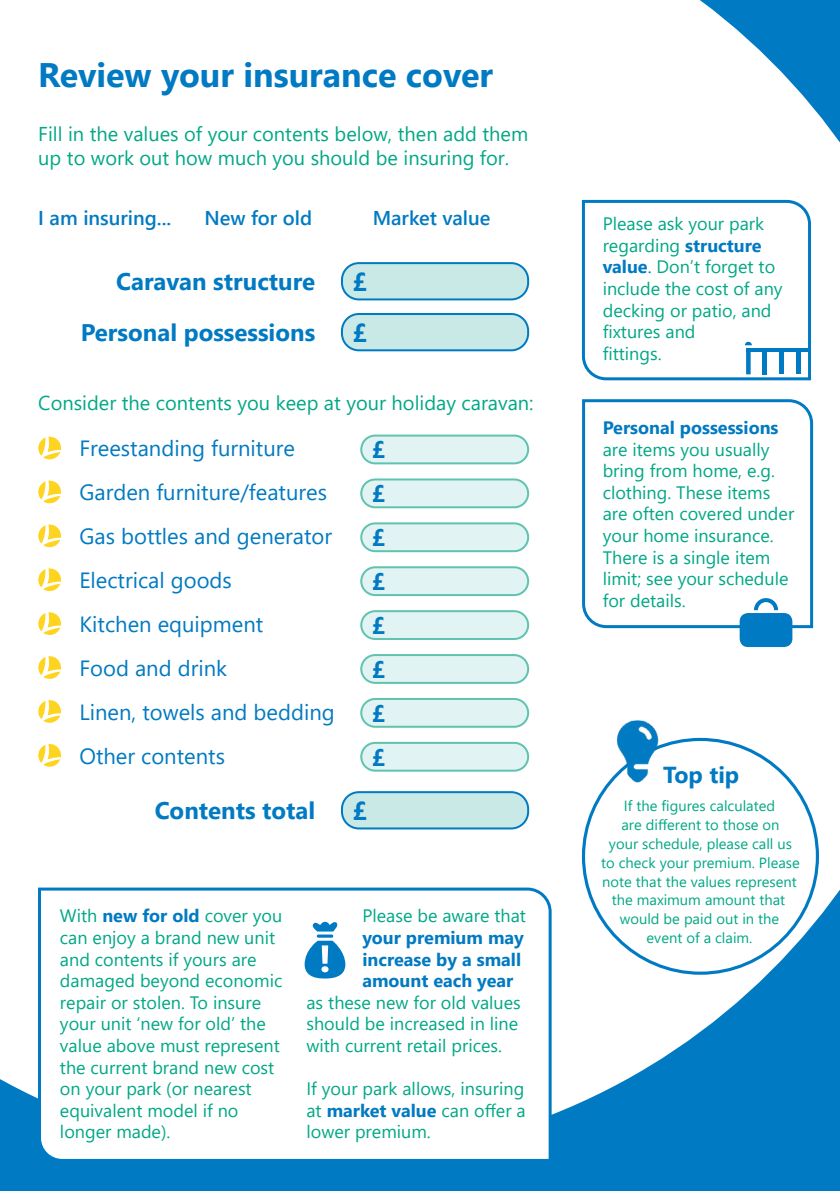
<style>
.page{position:relative;width:840px;height:1191px;background:#fff}
.page>*{position:absolute;margin:0;border:0;box-sizing:border-box;transform-origin:0 0}
.t1{font:700 34px "Segoe LD Headings";color:#007ac2}
.t2{font:700 26px/50.8px "Segoe UI";color:#007ac2}
.t3{font:700 24px/43.8px "Segoe UI";color:#007ac2;text-align:justify}
.t4{font:700 23.2px "Segoe UI";color:#007ac2}
.t5{font:22px/44px "Segoe UI";color:#007ac2}
.t6{font:20px/24px "Segoe UI";color:#00a886}
.t7{font:600 20px "Segoe UI";color:#007ac2}
.t8{font:18px/21.6px "Segoe UI";color:#00a886}
.t9{font:700 18px/21.6px "Segoe UI";color:#007ac2}
.t10{font:14.6px/19px "Segoe UI";color:#00a886;text-align:center}
.s1{font-weight:700;color:#007ac2}
.s2{color:#007ac2}
</style>
<div class="page">
<div style="left:0;top:0;width:839px;height:1191px;background:#007ac2"></div>
<div style="left:0;top:0;width:839px;height:1114px;background:#fff"></div>
<svg style="left:580px;top:198px;width:232px;height:184px;background:#eef6fb"></svg>
<div style="left:580px;top:398px;width:234px;height:231px;background:#fff"></div>
<div style="left:36px;top:886px;width:517px;height:273px;background:#fff"></div>
<svg style="left:38px;top:437px;width:23px;height:22px"></svg>
<svg style="left:38px;top:480px;width:23px;height:23px"></svg>
<svg style="left:38px;top:524px;width:23px;height:23px"></svg>
<svg style="left:38px;top:568px;width:23px;height:23px"></svg>
<svg style="left:38px;top:612px;width:23px;height:23px"></svg>
<svg style="left:38px;top:656px;width:23px;height:23px"></svg>
<svg style="left:38px;top:700px;width:23px;height:23px"></svg>
<svg style="left:38px;top:744px;width:23px;height:22px"></svg>
<div style="left:361px;top:435px;width:167px;height:28px;background:#e2f3f3;border-radius:14px"></div>
<div style="left:360px;top:434px;width:169px;height:30px;border:2px solid #5fc3af;border-radius:14px"></div>
<div style="left:361px;top:479px;width:167px;height:28px;background:#e2f3f3;border-radius:14px"></div>
<div style="left:360px;top:478px;width:169px;height:30px;border:2px solid #5fc3af;border-radius:14px"></div>
<div style="left:361px;top:523px;width:167px;height:28px;background:#e2f3f3;border-radius:14px"></div>
<div style="left:360px;top:522px;width:169px;height:30px;border:2px solid #5fc3af;border-radius:14px"></div>
<div style="left:361px;top:567px;width:167px;height:28px;background:#e2f3f3;border-radius:14px"></div>
<div style="left:360px;top:566px;width:169px;height:30px;border:2px solid #5fc3af;border-radius:14px"></div>
<div style="left:361px;top:611px;width:167px;height:28px;background:#e2f3f3;border-radius:14px"></div>
<div style="left:360px;top:610px;width:169px;height:30px;border:2px solid #5fc3af;border-radius:14px"></div>
<div style="left:361px;top:655px;width:167px;height:28px;background:#e2f3f3;border-radius:14px"></div>
<div style="left:360px;top:654px;width:169px;height:30px;border:2px solid #5fc3af;border-radius:14px"></div>
<div style="left:361px;top:699px;width:167px;height:28px;background:#e2f3f3;border-radius:14px"></div>
<div style="left:360px;top:698px;width:169px;height:30px;border:2px solid #5fc3af;border-radius:14px"></div>
<div style="left:361px;top:743px;width:167px;height:27px;background:#e2f3f3;border-radius:14px"></div>
<div style="left:360px;top:742px;width:169px;height:29px;border:2px solid #5fc3af;border-radius:14px"></div>
<div style="left:583px;top:739px;width:234px;height:234px;background:#fff;border-radius:50%"></div>
<img style="left:599px;top:719px;width:87px;height:75px">
<div style="left:342px;top:263px;width:186px;height:36px;background:#c9e9e6;border-radius:17px"></div>
<div style="left:341px;top:262px;width:188px;height:38px;border:2px solid #007ac2;border-radius:17px"></div>
<div style="left:342px;top:314px;width:186px;height:36px;background:#c9e9e6;border-radius:17px"></div>
<div style="left:341px;top:313px;width:188px;height:38px;border:2px solid #007ac2;border-radius:17px"></div>
<svg style="left:310px;top:920px;width:29px;height:11px"></svg>
<hr style="left:317px;top:934px;width:16px;height:3px;background:#007ac2">
<svg style="left:304px;top:940px;width:41px;height:39px"></svg>
<div style="left:342px;top:792px;width:186px;height:36px;background:#c9e9e6;border-radius:17px"></div>
<div style="left:341px;top:791px;width:188px;height:38px;border:2px solid #007ac2;border-radius:17px"></div>
<div style="left:739px;top:613px;width:53px;height:34px;background:#007ac2;border-radius:9px"></div>
<svg style="left:753px;top:598px;width:24px;height:12px"></svg>
<div style="left:795px;top:350px;width:5px;height:24px;background:#007ac2"></div>
<div style="left:778px;top:350px;width:5px;height:24px;background:#007ac2"></div>
<hr style="left:762px;top:351px;width:4px;height:24px;background:#007ac2">
<hr style="left:745px;top:348px;width:64px;height:4px;background:#007ac2">
<svg style="left:744px;top:342px;width:7px;height:32px"></svg>
<h1 class="t1" style="left:38px;top:51px;width:456px">Review your insurance cover</h1>
<p class="t6" style="left:38px;top:120px;width:491px">Fill in the values of your contents below, then add them up to work out how much you should be insuring for.</p>
<p class="t7" style="left:38px;top:199px;width:134px">I am insuring...</p>
<p class="t7" style="left:204px;top:199px;width:109px">New for old</p>
<p class="t7" style="left:372px;top:199px;width:119px">Market value</p>
<h3 class="t3" style="left:81px;top:254px;width:236px;line-height:51px;text-align:right">Caravan structure<br>Personal possessions</h3>
<h2 class="t2" style="left:352px;top:254px;width:16px">£ £</h2>
<p class="t6" style="left:38px;top:389px;width:496px">Consider the contents you keep at your holiday caravan:</p>
<p class="t5" style="left:79px;top:424px;width:257px">Freestanding furniture<br>Garden furniture/features<br>Gas bottles and generator<br>Electrical goods<br>Kitchen equipment<br>Food and drink<br>Linen, towels and bedding<br>Other contents</p>
<h3 class="t3" style="left:154px;top:786px;width:162px">Contents total</h3>
<h3 class="t3" style="left:371px;top:426px;width:15px">£ £ £ £ £ £ £ £</h3>
<h2 class="t2" style="left:352px;top:783px;width:16px">£</h2>
<p class="t8" style="left:60px;top:903px;width:224px">With <span class="s1">new for old</span> cover you can enjoy a brand new unit and contents if yours are damaged beyond economic repair or stolen. To insure your unit ‘new for old’ the value above must represent the current brand new cost on your park (or nearest equivalent model if no longer made).</p>
<p class="t8" style="left:362px;top:903px;width:165px">Please be aware that</p>
<p class="t9" style="left:362px;top:925px;width:163px">your premium may increase by a small amount each year</p>
<p class="t8" style="left:306px;top:990px;width:216px">as these new for old values should be increased in line with current retail prices.</p>
<p class="t8" style="left:306px;top:1076px;width:221px;text-align:justify">If your park allows, insuring at <span class="s1">market value</span> can offer a lower premium.</p>
<p class="t8" style="left:602px;top:211px;width:181px">Please ask your park regarding <span class="s1">structure value</span><span class="s2">.</span> Don’t forget to include the cost of any decking or patio, and fixtures and<br>fittings.</p>
<p class="t9" style="left:602px;top:415px;width:177px">Personal possessions</p>
<p class="t8" style="left:602px;top:437px;width:193px">are items you usually bring from home, e.g. clothing. These items are often covered under your home insurance.<br>There is a single item limit; see your schedule for details.</p>
<p class="t4" style="left:662px;top:752px;width:78px">Top tip</p>
<p class="t10" style="left:601px;top:795px;width:200px">If the figures calculated<br>are different to those on<br>your schedule, please call us to check your premium. Please note that the values represent the maximum amount that would be paid out in the event of a claim.</p>
</div>
